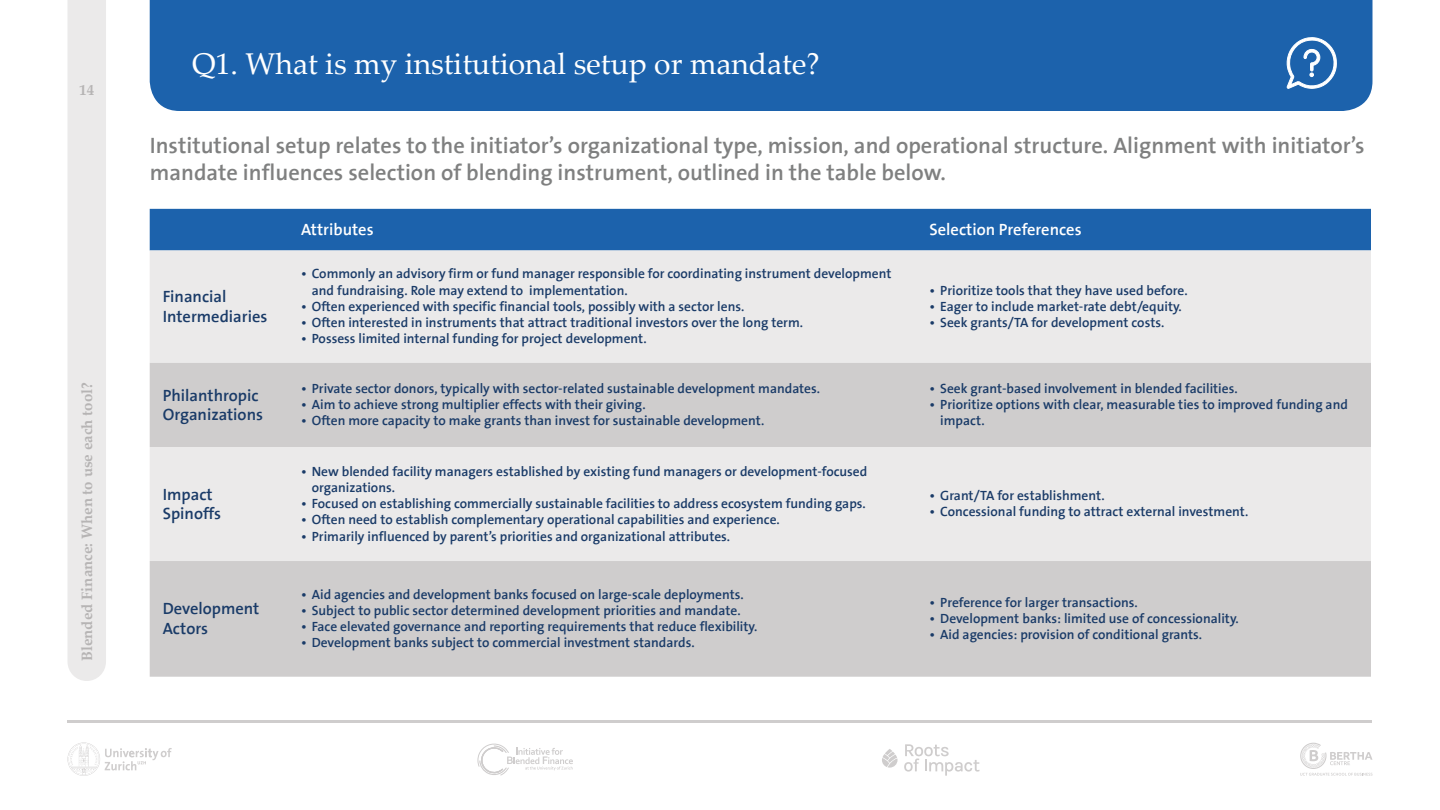
<style>
.page{position:relative;width:1440px;height:810px;background:#fff}
.page>*{position:absolute;margin:0;border:0;box-sizing:border-box;transform-origin:0 0}
.t1{font:30px "Palatino Linotype";color:#fff}
.t2{font:600 22.5px/27px "The Sans B6";color:#7f8080}
.t3{font:600 16.5px/19.8px "The Sans B6";color:#1a3b68}
.t4{font:600 16.5px "The Sans B6";color:#fff}
.t5{font:700 15px "Palatino Linotype";color:#b6b4b4}
.t6{font:600 13.5px/16.2px "The Sans B6";color:#1a3b68}
</style>
<div class="page">
<svg style="left:68px;top:743px;width:104px;height:33px"></svg>
<svg style="left:477px;top:743px;width:96px;height:33px"></svg>
<svg style="left:904px;top:744px;width:76px;height:32px"></svg>
<svg style="left:882px;top:749px;width:16px;height:19px"></svg>
<svg style="left:1300px;top:743px;width:72px;height:33px"></svg>
<hr style="left:68px;top:721px;width:1304px;height:2px;background:#cfcdcd">
<div style="left:68px;top:0;width:38px;height:681px;background:#ebeaea"></div>
<div style="left:150px;top:0;width:1223px;height:111px;background:#1c62ac"></div>
<svg style="left:1287px;top:37px;width:51px;height:52px"></svg>
<div style="left:150px;top:209px;width:1221px;height:41px;background:#1c62ac"></div>
<div style="left:150px;top:250px;width:1221px;height:113px;background:#ebeaea"></div>
<svg style="left:150px;top:363px;width:1221px;height:314px;fill:#cfcdcd"></svg>
<p class="t5" style="left:79px;top:79px;width:16px">14</p>
<p class="t5" style="left:76px;top:661px;width:280px;rotate:-90deg">Blended Finance: When to use each tool?</p>
<h1 class="t1" style="left:192px;top:42px;width:629px">Q1. What is my institutional setup or mandate?</h1>
<h2 class="t2" style="left:150px;top:133px;width:1216px">Institutional setup relates to the initiator’s organizational type, mission, and operational structure. Alignment with initiator’s mandate influences selection of blending instrument, outlined in the table below.</h2>
<p class="t3" style="left:163px;top:287px;width:106px">Financial<br>Intermediaries</p>
<p class="t4" style="left:301px;top:221px;width:74px">Attributes</p>
<p class="t4" style="left:930px;top:221px;width:154px">Selection Preferences</p>
<p class="t6" style="left:312px;top:266px;width:581px;text-indent:-11px">• Commonly an advisory firm or fund manager responsible for coordinating instrument development and fundraising. Role may extend to implementation.</p>
<p class="t6" style="left:301px;top:299px;width:445px">• Often experienced with specific financial tools, possibly with a sector lens.</p>
<p class="t6" style="left:301px;top:315px;width:504px">• Often interested in instruments that attract traditional investors over the long term.</p>
<p class="t6" style="left:301px;top:331px;width:347px">• Possess limited internal funding for project development.</p>
<p class="t6" style="left:930px;top:282px;width:260px">• Prioritize tools that they have used before.</p>
<p class="t6" style="left:930px;top:299px;width:254px">• Eager to include market-rate debt/equity.</p>
<p class="t6" style="left:930px;top:315px;width:236px">• Seek grants/TA for development costs.</p>
<p class="t3" style="left:163px;top:386px;width:102px">Philanthropic<br>Organizations</p>
<p class="t6" style="left:301px;top:381px;width:521px">• Private sector donors, typically with sector-related sustainable development mandates.</p>
<p class="t6" style="left:301px;top:397px;width:346px">• Aim to achieve strong multiplier effects with their giving.</p>
<p class="t6" style="left:301px;top:413px;width:465px">• Often more capacity to make grants than invest for sustainable development.</p>
<p class="t3" style="left:163px;top:485px;width:60px">Impact<br>Spinoffs</p>
<p class="t3" style="left:163px;top:600px;width:98px">Development<br>Actors</p>
<p class="t6" style="left:312px;top:464px;width:557px;text-indent:-11px">• New blended facility managers established by existing fund managers or development-focused organizations.</p>
<p class="t6" style="left:301px;top:496px;width:566px">• Focused on establishing commercially sustainable facilities to address ecosystem funding gaps.</p>
<p class="t6" style="left:301px;top:512px;width:480px">• Often need to establish complementary operational capabilities and experience.</p>
<p class="t6" style="left:301px;top:528px;width:431px">• Primarily influenced by parent’s priorities and organizational attributes.</p>
<p class="t6" style="left:301px;top:587px;width:444px">• Aid agencies and development banks focused on large-scale deployments.</p>
<p class="t6" style="left:301px;top:603px;width:441px">• Subject to public sector determined development priorities and mandate.</p>
<p class="t6" style="left:301px;top:619px;width:458px">• Face elevated governance and reporting requirements that reduce flexibility.</p>
<p class="t6" style="left:301px;top:635px;width:395px">• Development banks subject to commercial investment standards.</p>
<p class="t6" style="left:930px;top:381px;width:310px">• Seek grant-based involvement in blended facilities.</p>
<p class="t6" style="left:940px;top:397px;width:409px;text-indent:-11px">• Prioritize options with clear, measurable ties to improved funding and impact.</p>
<p class="t6" style="left:930px;top:488px;width:177px">• Grant/TA for establishment.</p>
<p class="t6" style="left:930px;top:504px;width:320px">• Concessional funding to attract external investment.</p>
<p class="t6" style="left:930px;top:595px;width:210px">• Preference for larger transactions.</p>
<p class="t6" style="left:930px;top:611px;width:311px">• Development banks: limited use of concessionality.</p>
<p class="t6" style="left:930px;top:627px;width:274px">• Aid agencies: provision of conditional grants.</p>
</div>
